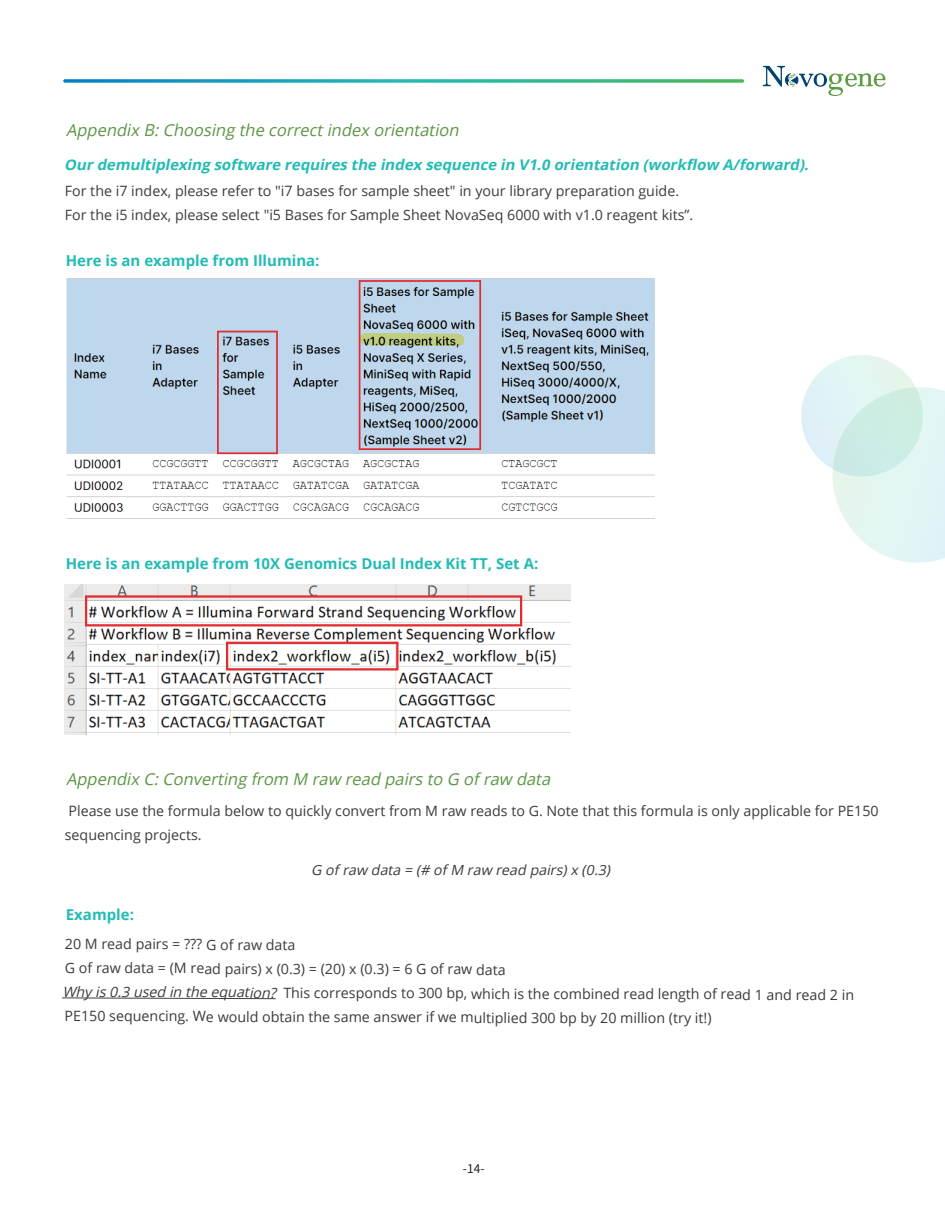
<style>
.page{position:relative;width:945px;height:1215px;background:#fff}
.page>*{position:absolute;margin:0;border:0;box-sizing:border-box;transform-origin:0 0}
.t1{font:italic 16.5px "Open Sans";color:#5b9644}
.t2{font:700 15px "Open Sans";color:#22bcb5}
.t3{font:italic 700 14.7px "Open Sans";color:#22bcb5}
.t4{font:14.25px/24px "Open Sans";color:#3d3a3a}
.t5{font:italic 14.25px "Open Sans";color:#3d3a3a}
.t6{font:italic 13.95px "Open Sans";color:#3d3a3a}
.t7{font:12px "Source Han Sans CN";color:#231f20}
</style>
<div class="page">
<svg style="left:63px;top:79px;width:681px;height:4px;background:#40b6af"></svg>
<svg style="left:763px;top:66px;width:123px;height:30px"></svg>
<img style="left:66px;top:278px;width:588px;height:241px">
<img style="left:64px;top:585px;width:507px;height:149px">
<svg style="left:62px;top:997px;width:214px;height:2px"></svg>
<svg style="left:801px;top:355px;width:144px;height:208px"></svg>
<p class="t1" style="left:66px;top:118px;width:398px">Appendix B:Choosing the correctindex orientation</p>
<p class="t3" style="left:64px;top:155px;width:750px">Ourdemultiplexing software requires the index sequence in V1.0 orientation (workflow A/forward).</p>
<p class="t4" style="left:65px;top:178px;width:630px">For the i7 index, please refer to "i7 bases for sample sheet" in your library preparation guide.<br>For the i5 index, please select "i5 Bases for Sample Sheet NovaSeq 6000 with v1.0 reagent kits”.</p>
<p class="t2" style="left:66px;top:250px;width:255px">Here is an example from Illumina:</p>
<p class="t2" style="left:66px;top:553px;width:474px">Here is an example from 10X Genomics Dual Index Kit TT, Set A:</p>
<p class="t1" style="left:66px;top:768px;width:490px">Appendix C:Converting from M raw read pairsto G ofraw data</p>
<p class="t4" style="left:65px;top:799px;width:815px">Please use the formula below to quickly convert from M raw reads to G. Note that this formula is only applicable for PE150 sequencing projects.</p>
<p class="t2" style="left:66px;top:904px;width:70px">Example:</p>
<p class="t6" style="left:311px;top:861px;width:304px">G ofraw data = (# ofM raw read pairs)x (0.3)</p>
<p class="t4" style="left:65px;top:932px;width:232px">20 M read pairs = ??? G of raw data</p>
<p class="t4" style="left:65px;top:956px;width:442px">G of raw data = (M read pairs) x (0.3) = (20) x (0.3) = 6 G of raw data</p>
<p class="t4" style="left:283px;top:981px;width:572px">This corresponds to 300 bp, which is the combined read length of read 1 and read 2 in</p>
<p class="t4" style="left:65px;top:1005px;width:648px">PE150 sequencing. We would obtain the same answer if we multiplied 300 bp by 20 million (try it!)</p>
<p class="t5" style="left:62px;top:982px;width:220px">Why is0.3 used in theequation?</p>
<p class="t7" style="left:463px;top:1162px;width:23px">-14-</p>
</div>
